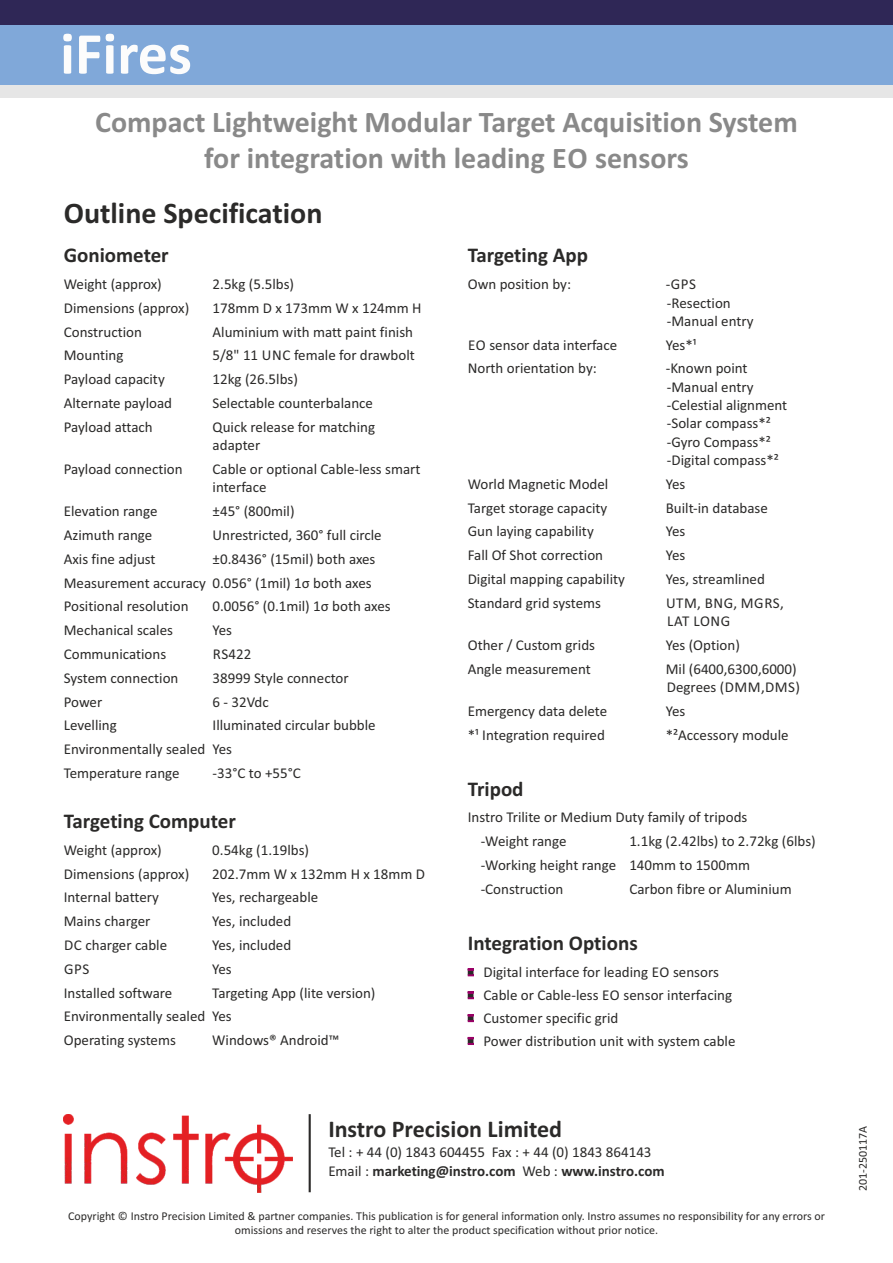
<style>
.page{position:relative;width:893px;height:1263px;background:#fff}
.page>*{position:absolute;margin:0;border:0;box-sizing:border-box;transform-origin:0 0}
.t1{font:700 60px "Calibri";color:#fcfcfc}
.t2{font:700 30px/36.6px "Calibri";color:#898989;text-align:center}
.t3{font:700 30px "Calibri";color:#2b2a29}
.t4{font:700 24px "Calibri";color:#2b2a29}
.t5{font:700 21px "Calibri";color:#2b2a29}
.t6{font:15px/18.3px "Calibri";color:#2b2a29}
.t7{font:15px/18.3px "Calibri";letter-spacing:.04em;color:#2b2a29}
.t8{font:12px/14.7px "Calibri";color:#2b2a29;text-align:center}
.s1{font-weight:700}
</style>
<div class="page">
<hr style="left:309px;top:1114px;width:2px;height:78px;background:#2b2a29">
<img style="left:64px;top:1114px;width:228px;height:78px">
<div style="left:0;top:0;width:893px;height:25px;background:#2f2756"></div>
<div style="left:0;top:25px;width:893px;height:60px;background:#80a8d9"></div>
<div style="left:0;top:85px;width:893px;height:12px;background:#e6e6e6"></div>
<h1 class="t1" style="left:60px;top:29px;width:133px">iFires</h1>
<h2 class="t2" style="left:95px;top:106px;width:704px">Compact Lightweight Modular Target Acquisition System for integration with leading EO sensors</h2>
<h2 class="t3" style="left:64px;top:200px;width:260px">Outline Specification</h2>
<h3 class="t5" style="left:64px;top:246px;width:106px">Goniometer</h3>
<p class="t6" style="left:64px;top:276px;width:100px">Weight (approx)</p>
<p class="t6" style="left:213px;top:276px;width:83px">2.5kg (5.5lbs)</p>
<p class="t6" style="left:64px;top:300px;width:127px">Dimensions (approx)</p>
<p class="t6" style="left:213px;top:300px;width:210px">178mm D x 173mm W x 124mm H</p>
<p class="t6" style="left:64px;top:324px;width:80px">Construction</p>
<p class="t6" style="left:213px;top:324px;width:202px">Aluminium with matt paint finish</p>
<p class="t6" style="left:64px;top:348px;width:61px">Mounting</p>
<p class="t6" style="left:213px;top:348px;width:204px">5/8" 11 UNC female for drawbolt</p>
<p class="t6" style="left:64px;top:371px;width:103px">Payload capacity</p>
<p class="t6" style="left:213px;top:371px;width:87px">12kg (26.5lbs)</p>
<p class="t6" style="left:64px;top:395px;width:110px">Alternate payload</p>
<p class="t6" style="left:213px;top:395px;width:162px">Selectable counterbalance</p>
<p class="t6" style="left:64px;top:419px;width:91px">Payload attach</p>
<p class="t6" style="left:213px;top:419px;width:164px">Quick release for matching adapter</p>
<p class="t6" style="left:64px;top:461px;width:120px">Payload connection</p>
<p class="t6" style="left:213px;top:461px;width:209px">Cable or optional Cable-less smart interface</p>
<p class="t6" style="left:64px;top:503px;width:95px">Elevation range</p>
<p class="t6" style="left:213px;top:503px;width:83px">±45° (800mil)</p>
<p class="t6" style="left:64px;top:527px;width:90px">Azimuth range</p>
<p class="t6" style="left:213px;top:527px;width:171px">Unrestricted, 360° full circle</p>
<p class="t6" style="left:64px;top:551px;width:93px">Axis fine adjust</p>
<p class="t6" style="left:64px;top:548px;width:313px;line-height:23.9px;text-indent:149px">±0.8436° (15mil) both axes<br>Measurement accuracy 0.056° (1mil) 1σ both axes<br>Positional resolution</p>
<p class="t6" style="left:213px;top:598px;width:180px">0.0056° (0.1mil) 1σ both axes</p>
<p class="t6" style="left:64px;top:622px;width:111px">Mechanical scales</p>
<p class="t6" style="left:213px;top:622px;width:21px">Yes</p>
<p class="t6" style="left:64px;top:646px;width:104px">Communications</p>
<p class="t6" style="left:213px;top:646px;width:40px">RS422</p>
<p class="t6" style="left:64px;top:670px;width:116px">System connection</p>
<p class="t6" style="left:213px;top:670px;width:138px">38999 Style connector</p>
<p class="t6" style="left:64px;top:694px;width:40px">Power</p>
<p class="t6" style="left:213px;top:694px;width:58px">6 - 32Vdc</p>
<p class="t6" style="left:64px;top:717px;width:55px">Levelling</p>
<p class="t6" style="left:64px;top:715px;width:313px;line-height:23.9px;text-indent:149px">Illuminated circular bubble<br>Environmentally sealed Yes<br>Temperature range</p>
<p class="t6" style="left:213px;top:765px;width:90px">-33°C to +55°C</p>
<h3 class="t5" style="left:64px;top:812px;width:174px">Targeting Computer</h3>
<p class="t6" style="left:64px;top:842px;width:100px">Weight (approx)</p>
<p class="t6" style="left:212px;top:842px;width:98px">0.54kg (1.19lbs)</p>
<p class="t6" style="left:64px;top:866px;width:127px">Dimensions (approx)</p>
<p class="t6" style="left:212px;top:866px;width:214px">202.7mm W x 132mm H x 18mm D</p>
<p class="t6" style="left:64px;top:889px;width:97px">Internal battery</p>
<p class="t6" style="left:212px;top:889px;width:108px">Yes, rechargeable</p>
<p class="t6" style="left:64px;top:913px;width:88px">Mains charger</p>
<p class="t6" style="left:212px;top:913px;width:80px">Yes, included</p>
<p class="t6" style="left:64px;top:937px;width:105px">DC charger cable</p>
<p class="t6" style="left:212px;top:937px;width:80px">Yes, included</p>
<p class="t6" style="left:64px;top:961px;width:27px">GPS</p>
<p class="t6" style="left:212px;top:961px;width:21px">Yes</p>
<p class="t6" style="left:64px;top:985px;width:110px">Installed software</p>
<p class="t6" style="left:64px;top:982px;width:313px;line-height:23.9px;text-indent:149px">Targeting App (lite version)<br>Environmentally sealed Yes<br>Operating systems</p>
<p class="t6" style="left:212px;top:1032px;width:129px">Windows® Android™</p>
<h3 class="t5" style="left:468px;top:246px;width:122px">Targeting App</h3>
<p class="t6" style="left:468px;top:276px;width:105px">Own position by:</p>
<p class="t6" style="left:666px;top:276px;width:89px">-GPS -Resection -Manual entry</p>
<p class="t6" style="left:468px;top:337px;width:151px">EO sensor data interface</p>
<p class="t6" style="left:666px;top:337px;width:32px">Yes*¹</p>
<p class="t6" style="left:468px;top:361px;width:131px">North orientation by:</p>
<p class="t6" style="left:666px;top:361px;width:123px">-Known point -Manual entry -Celestial alignment -Solar compass*² -Gyro Compass*² -Digital compass*²</p>
<p class="t6" style="left:468px;top:476px;width:142px">World Magnetic Model</p>
<p class="t6" style="left:666px;top:476px;width:21px">Yes</p>
<p class="t6" style="left:468px;top:500px;width:141px">Target storage capacity</p>
<p class="t6" style="left:666px;top:500px;width:104px">Built-in database</p>
<p class="t6" style="left:468px;top:523px;width:128px">Gun laying capability</p>
<p class="t6" style="left:666px;top:523px;width:21px">Yes</p>
<p class="t6" style="left:468px;top:547px;width:137px">Fall Of Shot correction</p>
<p class="t6" style="left:666px;top:547px;width:21px">Yes</p>
<p class="t6" style="left:468px;top:571px;width:159px">Digital mapping capability</p>
<p class="t6" style="left:666px;top:571px;width:101px">Yes, streamlined</p>
<p class="t6" style="left:468px;top:595px;width:135px">Standard grid systems</p>
<p class="t7" style="left:666px;top:595px;width:119px">UTM, BNG, MGRS,<br>LAT LONG</p>
<p class="t6" style="left:468px;top:637px;width:129px">Other / Custom grids</p>
<p class="t6" style="left:666px;top:637px;width:76px">Yes (Option)</p>
<p class="t6" style="left:468px;top:661px;width:124px">Angle measurement</p>
<p class="t6" style="left:666px;top:661px;width:136px">Mil (6400,6300,6000)<br>Degrees (DMM,DMS)</p>
<p class="t6" style="left:468px;top:703px;width:141px">Emergency data delete</p>
<p class="t6" style="left:666px;top:703px;width:21px">Yes</p>
<p class="t6" style="left:468px;top:727px;width:139px">*¹ Integration required</p>
<p class="t6" style="left:666px;top:727px;width:124px">*²Accessory module</p>
<h3 class="t5" style="left:468px;top:780px;width:57px">Tripod</h3>
<p class="t6" style="left:481px;top:807px;width:268px;line-height:23.9px;text-indent:-13px">Instro Trilite or Medium Duty family of tripods -Weight range</p>
<p class="t6" style="left:481px;top:830px;width:337px;line-height:23.9px;text-indent:149px">1.1kg (2.42lbs) to 2.72kg (6lbs) -Working height range 140mm to 1500mm -Construction</p>
<p class="t6" style="left:629px;top:881px;width:164px">Carbon fibre or Aluminium</p>
<h3 class="t5" style="left:468px;top:934px;width:171px">Integration Options</h3>
<p class="t6" style="left:483px;top:962px;width:254px;line-height:23px">Digital interface for leading EO sensors Cable or Cable-less EO sensor interfacing Customer specific grid<br>Power distribution unit with system cable</p>
<h3 class="t4" style="left:328px;top:1119px;width:235px">Instro Precision Limited</h3>
<p class="t6" style="left:328px;top:1144px;width:338px">Tel : + 44 (0) 1843 604455 Fax : + 44 (0) 1843 864143<br>Email : <span class="s1">marketing@instro.com</span> Web : <span class="s1">www.instro.com</span></p>
<p class="t8" style="left:68px;top:1209px;width:758px">Copyright © Instro Precision Limited &amp; partner companies. This publication is for general information only. Instro assumes no responsibility for any errors or omissions and reserves the right to alter the product specification without prior notice.</p>
<p class="t8" style="left:856px;top:1191px;width:67px;rotate:-90deg">201-250117A</p>
</div>
